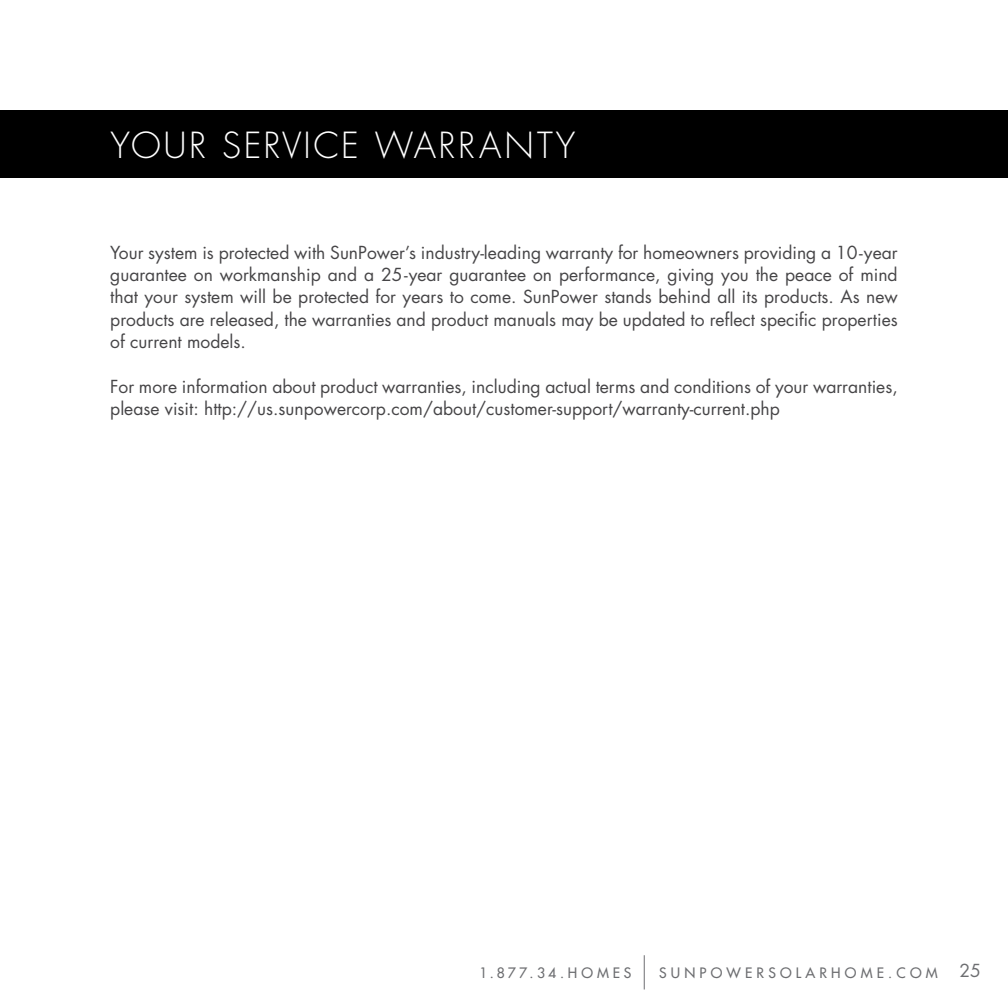
<style>
.page{position:relative;width:1008px;height:1008px;background:#fff}
.page>*{position:absolute;margin:0;border:0;box-sizing:border-box;transform-origin:0 0}
.t1{font:300 35px "Futura";letter-spacing:.07em;color:#fff}
.t2{font:17.5px/22.4px "Futura";color:#464547;text-align:justify}
.t3{font:14px "Futura";letter-spacing:.3em;color:#6d6e71}
.t4{font:14px "Futura";letter-spacing:.26em;color:#6d6e71}
.s1{font-size:17.5px}
</style>
<div class="page">
<hr style="left:644px;top:955px;width:1px;height:35px;background:#6d6e71">
<div style="left:0;top:110px;width:1008px;height:68px;background:#000"></div>
<h1 class="t1" style="left:110px;top:123px;width:467px">YOUR SERVICE WARRANTY</h1>
<p class="t2" style="left:110px;top:241px;width:789px">Your system is protected with SunPower’s industry-leading warranty for homeowners providing a 10-year guarantee on workmanship and a 25-year guarantee on performance, giving you the peace of mind that your system will be protected for years to come. SunPower stands behind all its products. As new products are released, the warranties and product manuals may be updated to reflect specific properties of current models.</p>
<p class="t2" style="left:110px;top:375px;width:789px">For more information about product warranties, including actual terms and conditions of your warranties, please visit: http://us.sunpowercorp.com/about/customer-support/warranty-current.php</p>
<p class="t4" style="left:480px;top:964px;width:153px">1.877.34.HOMES</p>
<p class="t3" style="left:659px;top:963px;width:324px">SUNPOWERSOLARHOME.COM <span class="s1">25</span></p>
</div>
